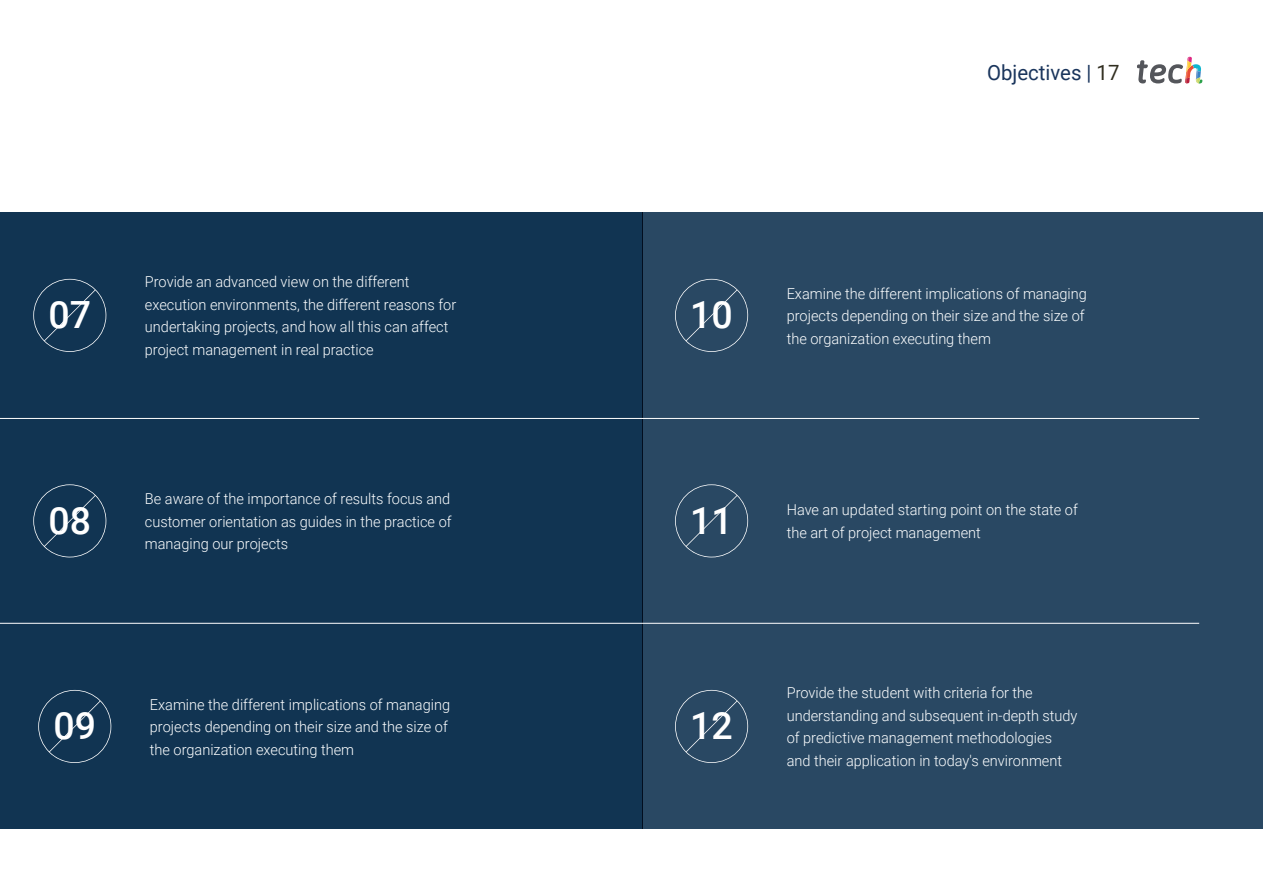
<style>
.page{position:relative;width:1263px;height:893px;background:#fff}
.page>*{position:absolute;margin:0;border:0;box-sizing:border-box;transform-origin:0 0}
.t1{font:500 37.5px "Roboto";color:#fff}
.t2{font:21px "Roboto";color:#1a355c}
.t3{font:300 15px/22.5px "Roboto";color:#fcfeff}
.s1{color:#312e20}
</style>
<div class="page">
<div style="left:0;top:213px;width:642px;height:616px;background:#113452"></div>
<div style="left:642px;top:213px;width:621px;height:616px;background:#294863"></div>
<svg style="left:33px;top:279px;width:73px;height:73px"></svg>
<svg style="left:33px;top:484px;width:73px;height:73px"></svg>
<svg style="left:675px;top:690px;width:73px;height:73px"></svg>
<svg style="left:38px;top:690px;width:73px;height:73px"></svg>
<svg style="left:1137px;top:57px;width:65px;height:27px"></svg>
<hr style="left:0;top:623px;width:1199px;height:1px;background:#fff">
<svg style="left:675px;top:484px;width:73px;height:73px"></svg>
<svg style="left:675px;top:279px;width:73px;height:73px"></svg>
<hr style="left:0;top:418px;width:1199px;height:1px;background:#fff">
<h2 class="t2" style="left:987px;top:57px;width:134px">Objectives | <span class="s1">17</span></h2>
<h1 class="t1" style="left:49px;top:288px;width:44px">07</h1>
<p class="t3" style="left:145px;top:270px;width:313px">Provide an advanced view on the different execution environments, the different reasons for undertaking projects, and how all this can affect project management in real practice</p>
<h1 class="t1" style="left:690px;top:288px;width:44px">10</h1>
<p class="t3" style="left:787px;top:281px;width:302px">Examine the different implications of managing projects depending on their size and the size of the organization executing them</p>
<h1 class="t1" style="left:49px;top:494px;width:44px">08</h1>
<p class="t3" style="left:145px;top:487px;width:308px;text-align:justify">Be aware of the importance of results focus and customer orientation as guides in the practice of managing our projects</p>
<h1 class="t1" style="left:690px;top:494px;width:44px">11</h1>
<p class="t3" style="left:787px;top:498px;width:293px">Have an updated starting point on the state of the art of project management</p>
<h1 class="t1" style="left:53px;top:699px;width:44px">09</h1>
<p class="t3" style="left:150px;top:692px;width:302px">Examine the different implications of managing projects depending on their size and the size of the organization executing them</p>
<h1 class="t1" style="left:690px;top:699px;width:44px">12</h1>
<p class="t3" style="left:787px;top:681px;width:292px">Provide the student with criteria for the understanding and subsequent in-depth study of predictive management methodologies and their application in today's environment</p>
</div>
